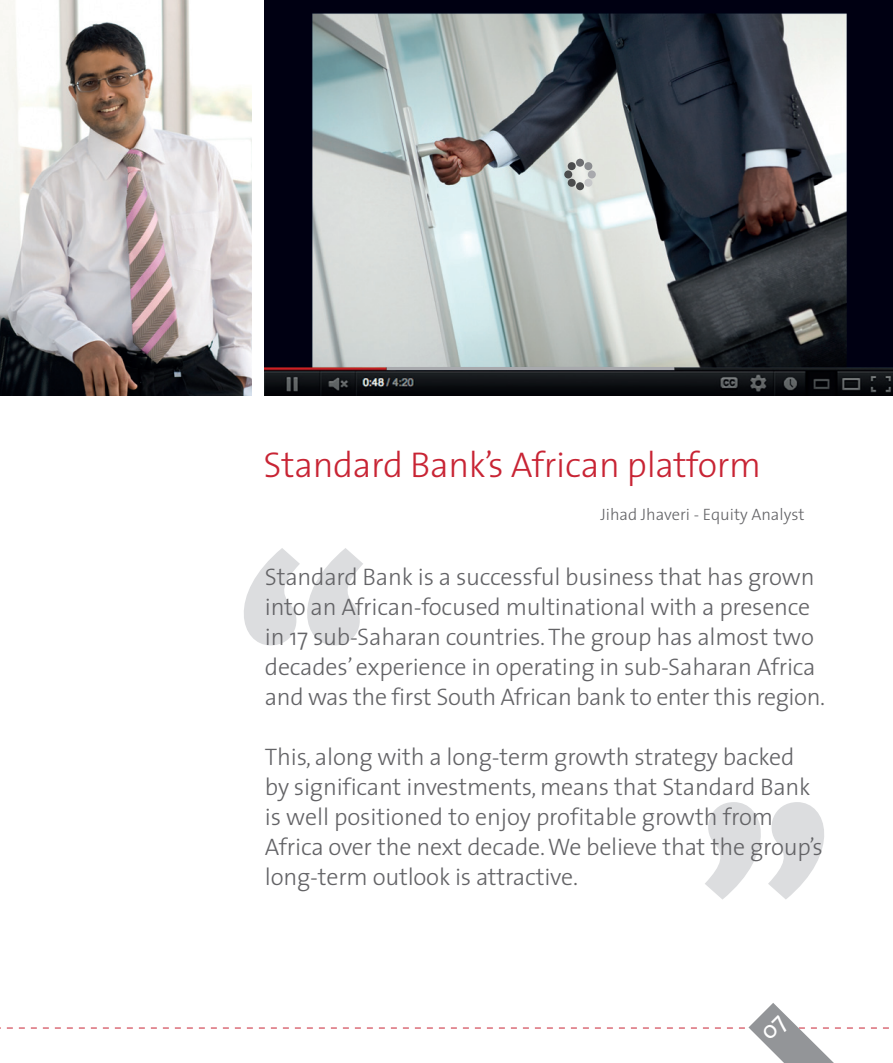
<style>
.page{position:relative;width:893px;height:1063px;background:#fff}
.page>*{position:absolute;margin:0;border:0;box-sizing:border-box;transform-origin:0 0}
.t1{font:300 36px "The Sans";letter-spacing:-.01em;color:#c82434}
.t2{font:300 24px/30px "The Sans";letter-spacing:-.01em;color:#636366}
.t3{font:300 16.5px "The Sans";color:#636366}
</style>
<div class="page">
<img style="left:265px;top:0;width:628px;height:396px">
<svg style="left:244px;top:548px;width:119px;height:97px"></svg>
<svg style="left:705px;top:802px;width:119px;height:98px"></svg>
<img style="left:0;top:0;width:251px;height:396px">
<div style="left:576px;top:159px;width:8px;height:8px;background:#6c6d70;border-radius:50%"></div>
<div style="left:576px;top:182px;width:8px;height:8px;background:#4b4c4d;border-radius:50%"></div>
<svg style="left:567px;top:162px;width:9px;height:9px"></svg>
<svg style="left:584px;top:178px;width:9px;height:9px"></svg>
<div style="left:564px;top:170px;width:8px;height:8px;background:#4b4c4d;border-radius:50%"></div>
<div style="left:588px;top:170px;width:8px;height:8px;background:#a8a9ad;border-radius:50%"></div>
<svg style="left:567px;top:178px;width:9px;height:9px"></svg>
<svg style="left:584px;top:162px;width:9px;height:9px"></svg>
<hr style="left:388px;top:367px;width:286px;height:3px;background:#a8a9ad">
<svg style="left:0;top:1003px;width:889px;height:60px"></svg>
<h1 class="t1" style="left:264px;top:435px;width:499px">Standard Bank’s African platform</h1>
<p class="t3" style="left:600px;top:501px;width:206px">Jihad Jhaveri - Equity Analyst</p>
<p class="t2" style="left:265px;top:561px;width:562px">Standard Bank is a successful business that has grown into an African-focused multinational with a presence in 17 sub-Saharan countries. The group has almost two decades’ experience in operating in sub-Saharan Africa and was the first South African bank to enter this region.</p>
<p class="t2" style="left:265px;top:741px;width:559px">This, along with a long-term growth strategy backed by significant investments, means that Standard Bank is well positioned to enjoy profitable growth from Africa over the next decade. We believe that the group’s long-term outlook is attractive.</p>
</div>
